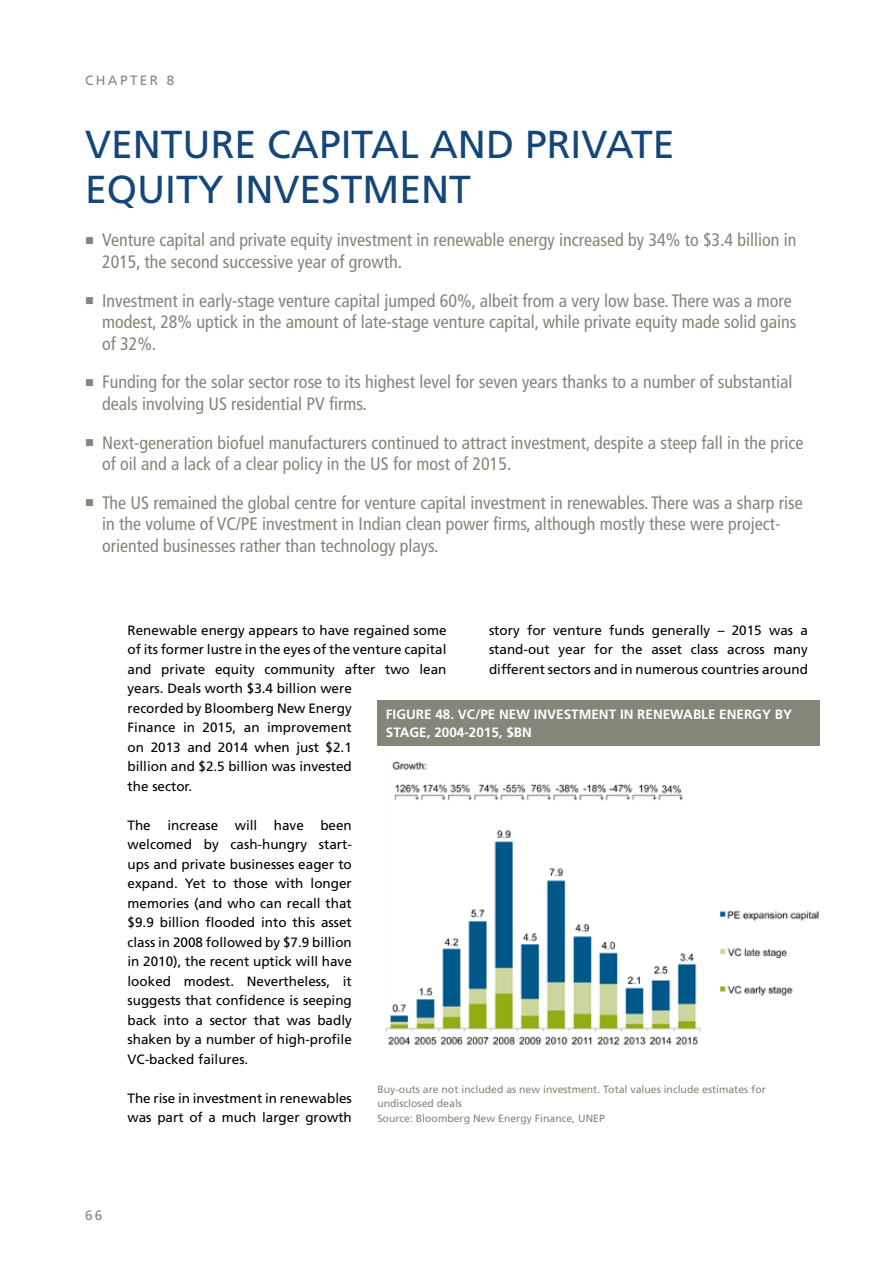
<style>
.page{position:relative;width:893px;height:1263px;background:#fff}
.page>*{position:absolute;margin:0;border:0;box-sizing:border-box;transform-origin:0 0}
.t1{font:39px/45px "Frutiger";color:#13467a}
.t2{font:condensed 18px/21.6px "Frutiger";color:#85857a}
.t3{font:13.5px/19.5px "Frutiger";color:#000}
.t4{font:700 13.5px/18px "Frutiger";color:#fff}
.t5{font:13.5px "Frutiger";letter-spacing:.18em;color:#85857a}
.t6{font:10.5px/13.5px "Frutiger";color:#85857a}
</style>
<div class="page">
<img style="left:385px;top:761px;width:434px;height:284px">
<div style="left:377px;top:700px;width:443px;height:45px;background:#85857a"></div>
<p class="t5" style="left:85px;top:72px;width:91px">CHAPTER 8</p>
<h1 class="t1" style="left:85px;top:121px;width:591px">VENTURE CAPITAL AND PRIVATE<br>EQUITY INVESTMENT</h1>
<h2 class="t2" style="left:102px;top:229px;width:696px;text-indent:-17px">■ Venture capital and private equity investment in renewable energy increased by 34% to $3.4 billion in<br>2015, the second successive year of growth.</h2>
<h2 class="t2" style="left:102px;top:290px;width:696px;text-indent:-17px">■ Investment in early-stage venture capital jumped 60%, albeit from a very low base. There was a more modest, 28% uptick in the amount of late-stage venture capital, while private equity made solid gains of 32%.</h2>
<h2 class="t2" style="left:102px;top:371px;width:692px;text-indent:-17px">■ Funding for the solar sector rose to its highest level for seven years thanks to a number of substantial deals involving US residential PV firms.</h2>
<h2 class="t2" style="left:102px;top:432px;width:703px;text-indent:-17px">■ Next-generation biofuel manufacturers continued to attract investment, despite a steep fall in the price of oil and a lack of a clear policy in the US for most of 2015.</h2>
<p class="t2" style="left:102px;top:492px;width:702px;text-indent:-17px">■ The US remained the global centre for venture capital investment in renewables. There was a sharp rise in the volume of VC/PE investment in Indian clean power firms, although mostly these were project&shy;oriented businesses rather than technology plays.</p>
<p class="t3" style="left:489px;top:620px;width:320px;text-align:justify">story for venture funds generally – 2015 was a stand-out year for the asset class across many different sectors and in numerous countries around</p>
<p class="t4" style="left:386px;top:705px;width:408px">FIGURE 48. VC/PE NEW INVESTMENT IN RENEWABLE ENERGY BY<br>STAGE, 2004-2015, $BN</p>
<p class="t3" style="left:128px;top:620px;width:320px">Renewable energy appears to have regained some of its former lustre in the eyes of the venture capital and private equity community after two lean years. Deals worth $3.4 billion were<br>recorded by Bloomberg New Energy<br>Finance in 2015, an improvement<br>on 2013 and 2014 when just $2.1<br>billion and $2.5 billion was invested<br>the sector.</p>
<p class="t3" style="left:128px;top:815px;width:226px;text-align:justify">The increase will have been welcomed by cash-hungry start&shy;ups and private businesses eager to expand. Yet to those with longer memories (and who can recall that $9.9 billion flooded into this asset class in 2008 followed by $7.9 billion in 2010), the recent uptick will have looked modest. Nevertheless, it suggests that confidence is seeping back into a sector that was badly shaken by a number of high-profile VC-backed failures.</p>
<p class="t3" style="left:128px;top:1088px;width:226px">The rise in investment in renewables was part of a much larger growth</p>
<p class="t6" style="left:377px;top:1083px;width:390px">Buy-outs are not included as new investment. Total values include estimates for undisclosed deals</p>
<p class="t6" style="left:377px;top:1112px;width:229px">Source: Bloomberg New Energy Finance, UNEP</p>
<p class="t5" style="left:85px;top:1208px;width:19px">66</p>
</div>
